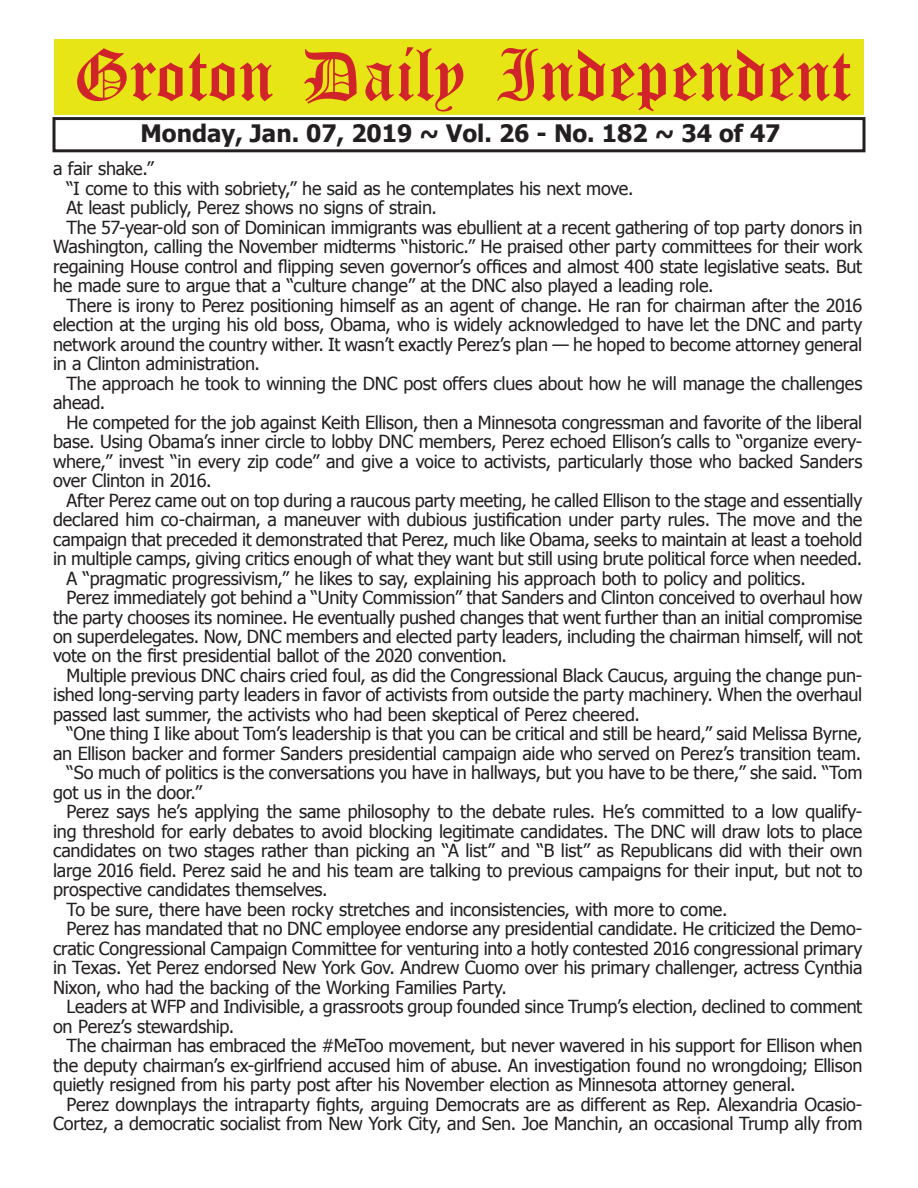
<style>
.page{position:relative;width:918px;height:1188px;background:#fff}
.page>*{position:absolute;margin:0;border:0;box-sizing:border-box;transform-origin:0 0}
.t1{font:54px "Old English Five";color:#d1232a}
.t2{font:700 24px "Tahoma";color:#231f20}
.t3{font:18px "Tahoma";letter-spacing:-.015em;color:#231f20}
</style>
<div class="page">
<div style="left:52px;top:117px;width:814px;height:35px;border:3px solid #231f20"></div>
<div style="left:54px;top:40px;width:810px;height:75px;background:#e7e515"></div>
<h1 class="t1" style="left:73px;top:50px;width:779px">Groton Daily Independent</h1>
<h2 class="t2" style="left:141px;top:116px;width:642px">Monday, Jan. 07, 2019 ~ Vol. 26 - No. 182 ~ 34 of 47</h2>
<p class="t3" style="left:53px;top:157px;width:102px">a fair shake.”</p>
<p class="t3" style="left:67px;top:176px;width:568px">“I come to this with sobriety,” he said as he contemplates his next move.</p>
<p class="t3" style="left:67px;top:196px;width:372px">At least publicly, Perez shows no signs of strain.</p>
<p class="t3" style="left:67px;top:215px;width:797px">The 57-year-old son of Dominican immigrants was ebullient at a recent gathering of top party donors in</p>
<p class="t3" style="left:53px;top:235px;width:811px">Washington, calling the November midterms “historic.” He praised other party committees for their work</p>
<p class="t3" style="left:53px;top:254px;width:811px">regaining House control and flipping seven governor’s offices and almost 400 state legislative seats. But</p>
<p class="t3" style="left:53px;top:273px;width:662px">he made sure to argue that a “culture change” at the DNC also played a leading role.</p>
<p class="t3" style="left:67px;top:293px;width:797px">There is irony to Perez positioning himself as an agent of change. He ran for chairman after the 2016</p>
<p class="t3" style="left:53px;top:312px;width:811px">election at the urging his old boss, Obama, who is widely acknowledged to have let the DNC and party</p>
<p class="t3" style="left:53px;top:332px;width:811px">network around the country wither. It wasn’t exactly Perez’s plan — he hoped to become attorney general</p>
<p class="t3" style="left:53px;top:351px;width:208px">in a Clinton administration.</p>
<p class="t3" style="left:67px;top:371px;width:797px">The approach he took to winning the DNC post offers clues about how he will manage the challenges</p>
<p class="t3" style="left:53px;top:390px;width:54px">ahead.</p>
<p class="t3" style="left:67px;top:410px;width:797px">He competed for the job against Keith Ellison, then a Minnesota congressman and favorite of the liberal</p>
<p class="t3" style="left:53px;top:429px;width:811px">base. Using Obama’s inner circle to lobby DNC members, Perez echoed Ellison’s calls to “organize every-</p>
<p class="t3" style="left:53px;top:449px;width:811px">where,” invest “in every zip code” and give a voice to activists, particularly those who backed Sanders</p>
<p class="t3" style="left:53px;top:468px;width:160px">over Clinton in 2016.</p>
<p class="t3" style="left:67px;top:488px;width:797px">After Perez came out on top during a raucous party meeting, he called Ellison to the stage and essentially</p>
<p class="t3" style="left:53px;top:507px;width:811px">declared him co-chairman, a maneuver with dubious justification under party rules. The move and the</p>
<p class="t3" style="left:53px;top:527px;width:811px">campaign that preceded it demonstrated that Perez, much like Obama, seeks to maintain at least a toehold</p>
<p class="t3" style="left:53px;top:546px;width:811px">in multiple camps, giving critics enough of what they want but still using brute political force when needed.</p>
<p class="t3" style="left:67px;top:566px;width:741px">A “pragmatic progressivism,” he likes to say, explaining his approach both to policy and politics.</p>
<p class="t3" style="left:67px;top:585px;width:797px">Perez immediately got behind a “Unity Commission” that Sanders and Clinton conceived to overhaul how</p>
<p class="t3" style="left:53px;top:605px;width:811px">the party chooses its nominee. He eventually pushed changes that went further than an initial compromise</p>
<p class="t3" style="left:53px;top:624px;width:811px">on superdelegates. Now, DNC members and elected party leaders, including the chairman himself, will not</p>
<p class="t3" style="left:53px;top:644px;width:455px">vote on the first presidential ballot of the 2020 convention.</p>
<p class="t3" style="left:67px;top:663px;width:797px">Multiple previous DNC chairs cried foul, as did the Congressional Black Caucus, arguing the change pun-</p>
<p class="t3" style="left:53px;top:683px;width:811px">ished long-serving party leaders in favor of activists from outside the party machinery. When the overhaul</p>
<p class="t3" style="left:53px;top:702px;width:588px">passed last summer, the activists who had been skeptical of Perez cheered.</p>
<p class="t3" style="left:67px;top:722px;width:797px">“One thing I like about Tom’s leadership is that you can be critical and still be heard,” said Melissa Byrne,</p>
<p class="t3" style="left:53px;top:741px;width:810px">an Ellison backer and former Sanders presidential campaign aide who served on Perez’s transition team.</p>
<p class="t3" style="left:67px;top:761px;width:797px">“So much of politics is the conversations you have in hallways, but you have to be there,” she said. “Tom</p>
<p class="t3" style="left:53px;top:780px;width:150px">got us in the door.”</p>
<p class="t3" style="left:67px;top:800px;width:797px">Perez says he’s applying the same philosophy to the debate rules. He’s committed to a low qualify-</p>
<p class="t3" style="left:53px;top:819px;width:811px">ing threshold for early debates to avoid blocking legitimate candidates. The DNC will draw lots to place</p>
<p class="t3" style="left:53px;top:839px;width:811px">candidates on two stages rather than picking an “A list” and “B list” as Republicans did with their own</p>
<p class="t3" style="left:53px;top:858px;width:811px">large 2016 field. Perez said he and his team are talking to previous campaigns for their input, but not to</p>
<p class="t3" style="left:53px;top:878px;width:276px">prospective candidates themselves.</p>
<p class="t3" style="left:67px;top:897px;width:662px">To be sure, there have been rocky stretches and inconsistencies, with more to come.</p>
<p class="t3" style="left:67px;top:917px;width:797px">Perez has mandated that no DNC employee endorse any presidential candidate. He criticized the Demo-</p>
<p class="t3" style="left:53px;top:936px;width:811px">cratic Congressional Campaign Committee for venturing into a hotly contested 2016 congressional primary</p>
<p class="t3" style="left:53px;top:956px;width:811px">in Texas. Yet Perez endorsed New York Gov. Andrew Cuomo over his primary challenger, actress Cynthia</p>
<p class="t3" style="left:53px;top:975px;width:456px">Nixon, who had the backing of the Working Families Party.</p>
<p class="t3" style="left:67px;top:995px;width:797px">Leaders at WFP and Indivisible, a grassroots group founded since Trump’s election, declined to comment</p>
<p class="t3" style="left:53px;top:1014px;width:183px">on Perez’s stewardship.</p>
<p class="t3" style="left:67px;top:1034px;width:797px">The chairman has embraced the #MeToo movement, but never wavered in his support for Ellison when</p>
<p class="t3" style="left:53px;top:1053px;width:811px">the deputy chairman’s ex-girlfriend accused him of abuse. An investigation found no wrongdoing; Ellison</p>
<p class="t3" style="left:53px;top:1073px;width:744px">quietly resigned from his party post after his November election as Minnesota attorney general.</p>
<p class="t3" style="left:67px;top:1092px;width:797px">Perez downplays the intraparty fights, arguing Democrats are as different as Rep. Alexandria Ocasio-</p>
<p class="t3" style="left:53px;top:1112px;width:811px">Cortez, a democratic socialist from New York City, and Sen. Joe Manchin, an occasional Trump ally from</p>
</div>
